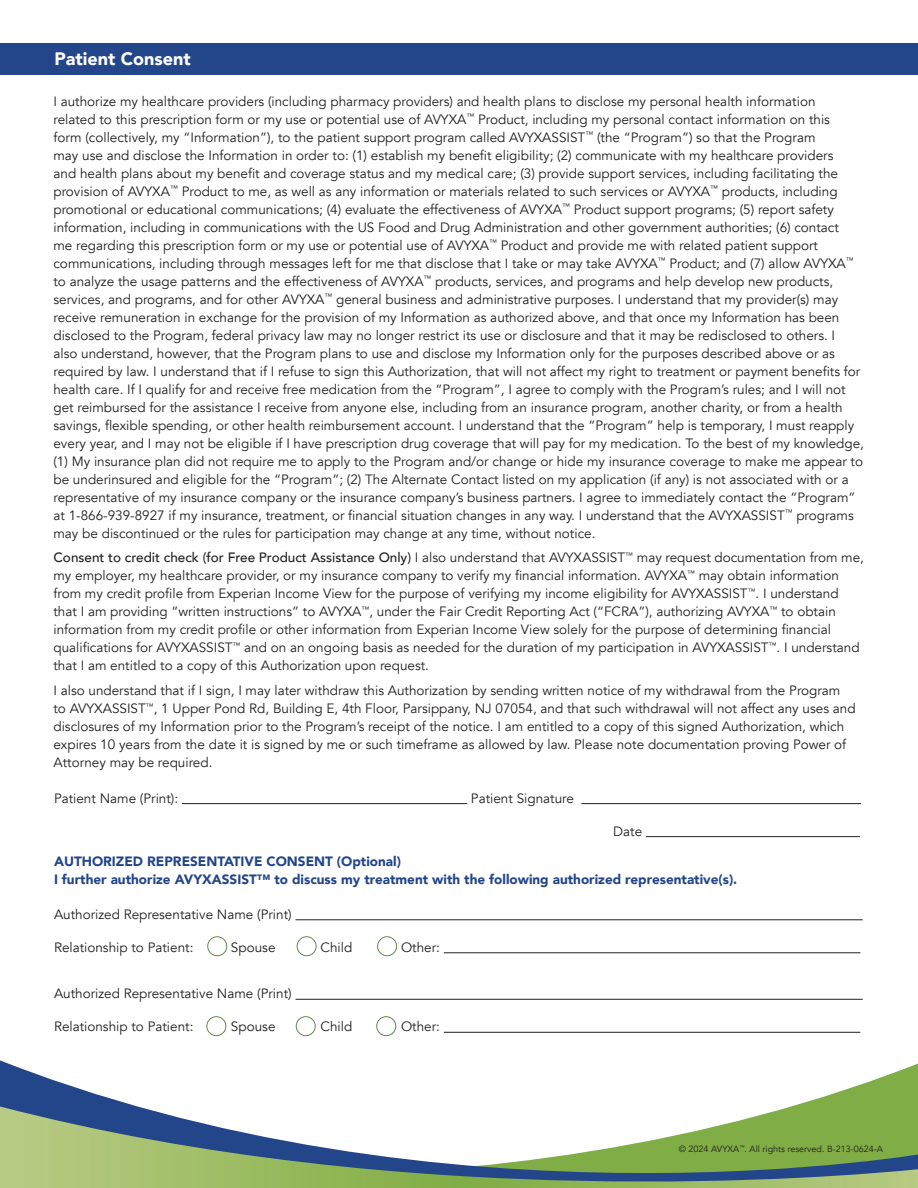
<style>
.page{position:relative;width:918px;height:1188px;background:#fff}
.page>*{position:absolute;margin:0;border:0;box-sizing:border-box;transform-origin:0 0}
.t1{font:900 18px "Avenir";color:#fff}
.t2{font:13.5px/18px "Avenir";color:#231f20}
.t3{font:900 13.5px "Avenir";color:#23468a}
.t4{font:9px "Avenir";color:#231f20}
.s1{font-weight:500}
</style>
<div class="page">
<div style="left:0;top:44px;width:918px;height:31px;background:#23468a"></div>
<hr style="left:182px;top:803px;width:285px;height:1px;background:#231f20">
<hr style="left:581px;top:803px;width:280px;height:1px;background:#231f20">
<hr style="left:646px;top:836px;width:214px;height:1px;background:#231f20">
<hr style="left:295px;top:920px;width:568px;height:1px;background:#231f20">
<hr style="left:444px;top:953px;width:416px;height:1px;background:#231f20">
<hr style="left:295px;top:999px;width:568px;height:1px;background:#231f20">
<hr style="left:444px;top:1032px;width:416px;height:1px;background:#231f20">
<div style="left:207px;top:936px;width:20px;height:20px;border:1px solid #61894d;border-radius:50%"></div>
<div style="left:297px;top:936px;width:20px;height:20px;border:1px solid #61894d;border-radius:50%"></div>
<div style="left:377px;top:936px;width:20px;height:20px;border:1px solid #61894d;border-radius:50%"></div>
<div style="left:206px;top:1016px;width:20px;height:20px;border:1px solid #61894d;border-radius:50%"></div>
<div style="left:296px;top:1016px;width:20px;height:20px;border:1px solid #61894d;border-radius:50%"></div>
<div style="left:376px;top:1016px;width:20px;height:20px;border:1px solid #61894d;border-radius:50%"></div>
<svg style="left:0;top:1060px;width:918px;height:46px"></svg>
<svg style="left:0;top:1106px;width:918px;height:82px"></svg>
<p class="t1" style="left:54px;top:43px;width:138px">Patient Consent</p>
<p class="t2" style="left:53px;top:92px;width:812px">I authorize my healthcare providers (including pharmacy providers) and health plans to disclose my personal health information<br>related to this prescription form or my use or potential use of AVYXA<sup>™</sup> Product, including my personal contact information on this<br>form (collectively, my “Information”), to the patient support program called AVYXASSIST<sup>™</sup> (the “Program”) so that the Program<br>may use and disclose the Information in order to: (1) establish my benefit eligibility; (2) communicate with my healthcare providers<br>and health plans about my benefit and coverage status and my medical care; (3) provide support services, including facilitating the provision of AVYXA<sup>™</sup> Product to me, as well as any information or materials related to such services or AVYXA<sup>™</sup> products, including promotional or educational communications; (4) evaluate the effectiveness of AVYXA<sup>™</sup> Product support programs; (5) report safety information, including in communications with the US Food and Drug Administration and other government authorities; (6) contact<br>me regarding this prescription form or my use or potential use of AVYXA<sup>™</sup> Product and provide me with related patient support communications, including through messages left for me that disclose that I take or may take AVYXA<sup>™</sup> Product; and (7) allow AVYXA<sup>™ </sup>to analyze the usage patterns and the effectiveness of AVYXA<sup>™</sup> products, services, and programs and help develop new products, services, and programs, and for other AVYXA<sup>™</sup> general business and administrative purposes. I understand that my provider(s) may receive remuneration in exchange for the provision of my Information as authorized above, and that once my Information has been disclosed to the Program, federal privacy law may no longer restrict its use or disclosure and that it may be redisclosed to others. I<br>also understand, however, that the Program plans to use and disclose my Information only for the purposes described above or as required by law. I understand that if I refuse to sign this Authorization, that will not affect my right to treatment or payment benefits for health care. If I qualify for and receive free medication from the “Program”, I agree to comply with the Program’s rules; and I will not get reimbursed for the assistance I receive from anyone else, including from an insurance program, another charity, or from a health savings, flexible spending, or other health reimbursement account. I understand that the “Program” help is temporary, I must reapply every year, and I may not be eligible if I have prescription drug coverage that will pay for my medication. To the best of my knowledge, (1) My insurance plan did not require me to apply to the Program and/or change or hide my insurance coverage to make me appear to be underinsured and eligible for the “Program”; (2) The Alternate Contact listed on my application (if any) is not associated with or a representative of my insurance company or the insurance company’s business partners. I agree to immediately contact the “Program” at 1-866-939-8927 if my insurance, treatment, or financial situation changes in any way. I understand that the AVYXASSIST<sup>™</sup> programs may be discontinued or the rules for participation may change at any time, without notice.</p>
<p class="t2" style="left:53px;top:549px;width:812px"><span class="s1">Consent to credit check (for Free Product Assistance Only)</span> I also understand that AVYXASSIST<sup>™</sup> may request documentation from me, my employer, my healthcare provider, or my insurance company to verify my financial information. AVYXA<sup>™</sup> may obtain information from my credit profile from Experian Income View for the purpose of verifying my income eligibility for AVYXASSIST<sup>™</sup>. I understand that I am providing “written instructions” to AVYXA<sup>™</sup>, under the Fair Credit Reporting Act (“FCRA”), authorizing AVYXA<sup>™</sup> to obtain information from my credit profile or other information from Experian Income View solely for the purpose of determining financial qualifications for AVYXASSIST<sup>™</sup> and on an ongoing basis as needed for the duration of my participation in AVYXASSIST<sup>™</sup>. I understand that I am entitled to a copy of this Authorization upon request.</p>
<p class="t2" style="left:53px;top:682px;width:804px">I also understand that if I sign, I may later withdraw this Authorization by sending written notice of my withdrawal from the Program to AVYXASSIST<sup>™</sup>, 1 Upper Pond Rd, Building E, 4th Floor, Parsippany, NJ 07054, and that such withdrawal will not affect any uses and disclosures of my Information prior to the Program’s receipt of the notice. I am entitled to a copy of this signed Authorization, which expires 10 years from the date it is signed by me or such timeframe as allowed by law. Please note documentation proving Power of Attorney may be required.</p>
<p class="t2" style="left:54px;top:789px;width:126px">Patient Name (Print):</p>
<p class="t2" style="left:471px;top:789px;width:104px">Patient Signature</p>
<p class="t2" style="left:613px;top:822px;width:30px">Date</p>
<p class="t3" style="left:54px;top:850px;width:348px">AUTHORIZED REPRESENTATIVE CONSENT (Optional)</p>
<p class="t3" style="left:54px;top:868px;width:685px">I further authorize AVYXASSIST™ to discuss my treatment with the following authorized representative(s).</p>
<p class="t2" style="left:54px;top:905px;width:239px">Authorized Representative Name (Print)</p>
<p class="t2" style="left:54px;top:938px;width:141px">Relationship to Patient:</p>
<p class="t2" style="left:231px;top:938px;width:46px">Spouse</p>
<p class="t2" style="left:321px;top:938px;width:33px">Child</p>
<p class="t2" style="left:401px;top:938px;width:40px">Other:</p>
<p class="t2" style="left:54px;top:985px;width:239px">Authorized Representative Name (Print)</p>
<p class="t2" style="left:54px;top:1018px;width:141px">Relationship to Patient:</p>
<p class="t2" style="left:231px;top:1018px;width:46px">Spouse</p>
<p class="t2" style="left:321px;top:1018px;width:33px">Child</p>
<p class="t2" style="left:401px;top:1018px;width:40px">Other:</p>
<p class="t4" style="left:679px;top:1144px;width:206px">© 2024 AVYXA<sup>™</sup>. All rights reserved. B-213-0624-A</p>
</div>
